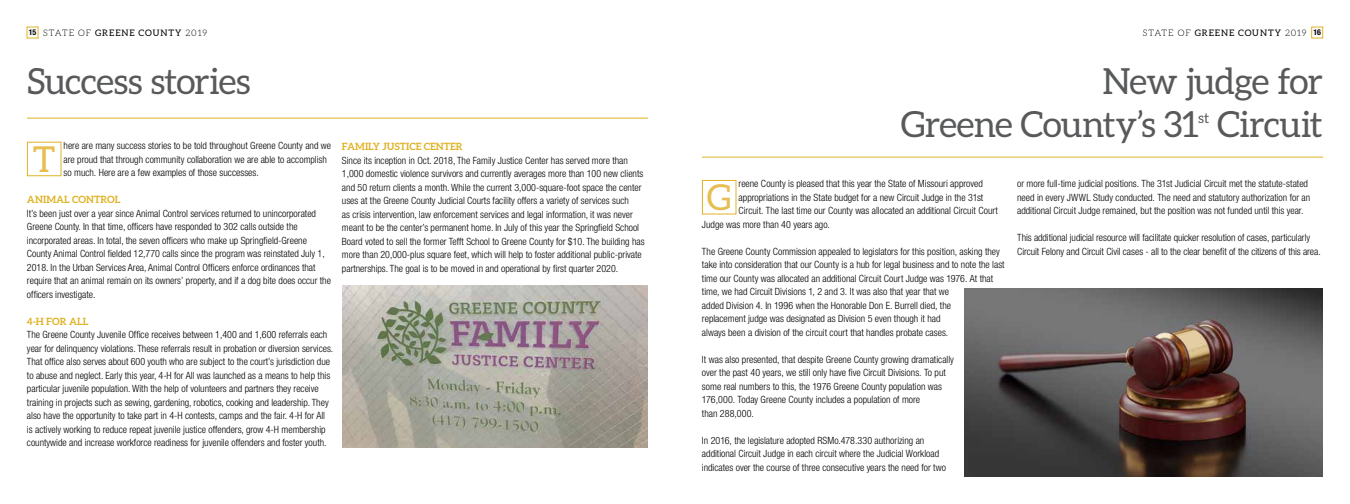
<style>
.page{position:relative;width:1350px;height:504px;background:#fff}
.page>*{position:absolute;margin:0;border:0;box-sizing:border-box;transform-origin:0 0}
.t1{font:36px/43.2px "Aleo";letter-spacing:-.02em;color:#58595b}
.t2{font:35.8px "Aleo";color:#e6be52}
.t3{font:14.4px "Aleo";color:#58595b}
.t4{font:300 condensed 10px/13.5px "Helvetica Neue LT Std";color:#000}
.t5{font:700 10px "Aleo";color:#e0b225}
.t6{font:9px "Aleo";letter-spacing:.105em;color:#000}
.s1{font-family:"Helvetica Neue LT Std";font-weight:700;font-stretch:condensed;font-size:8px}
.s2{font-weight:300}
</style>
<div class="page">
<div style="left:1311px;top:27px;width:12px;height:11px;border:1px solid #e0b225"></div>
<hr style="left:27px;top:118px;width:621px;height:1px;background:#e0b225">
<div style="left:27px;top:142px;width:34px;height:34px;border:1px solid #e0b225"></div>
<div style="left:702px;top:180px;width:34px;height:34px;border:1px solid #e0b225"></div>
<hr style="left:702px;top:157px;width:621px;height:1px;background:#e0b225">
<img style="left:964px;top:289px;width:359px;height:188px">
<img style="left:342px;top:286px;width:306px;height:162px">
<p class="t6" style="left:29px;top:28px;width:180px"><span class="s1">15</span> <span class="s2">STATE OF</span> GREENE COUNTY <span class="s2">2019</span></p>
<p class="t6" style="left:1143px;top:28px;width:180px"><span class="s2">STATE OF</span> GREENE COUNTY <span class="s2">2019</span> <span class="s1">16</span></p>
<h1 class="t1" style="left:27px;top:59px;width:225px">Success stories</h1>
<h1 class="t1" style="left:901px;top:59px;width:424px;text-indent:202px">New judge for<br>Greene County’s 31</h1>
<h3 class="t3" style="left:1198px;top:110px;width:13px">st</h3>
<h1 class="t1" style="left:1217px;top:103px;width:107px">Circuit</h1>
<p class="t4" style="left:64px;top:139px;width:269px">here are many success stories to be told throughout Greene County and we are proud that through community collaboration we are able to accomplish so much. Here are a few examples of those successes.</p>
<p class="t5" style="left:27px;top:194px;width:95px">ANIMAL CONTROL</p>
<p class="t4" style="left:27px;top:206px;width:306px">It’s been just over a year since Animal Control services returned to unincorporated Greene County. In that time, officers have responded to 302 calls outside the incorporated areas. In total, the seven officers who make up Springfield-Greene County Animal Control fielded 12,770 calls since the program was reinstated July 1, 2018. In the Urban Services Area, Animal Control Officers enforce ordinances that require that an animal remain on its owners’ property, and if a dog bite does occur the officers investigate.</p>
<p class="t5" style="left:27px;top:315px;width:63px">4-H FOR ALL</p>
<p class="t4" style="left:27px;top:328px;width:308px">The Greene County Juvenile Office receives between 1,400 and 1,600 referrals each year for delinquency violations. These referrals result in probation or diversion services.<br>That office also serves about 600 youth who are subject to the court’s jurisdiction due to abuse and neglect. Early this year, 4-H for All was launched as a means to help this particular juvenile population. With the help of volunteers and partners they receive training in projects such as sewing, gardening, robotics, cooking and leadership. They also have the opportunity to take part in 4-H contests, camps and the fair. 4-H for All<br>is actively working to reduce repeat juvenile justice offenders, grow 4-H membership countywide and increase workforce readiness for juvenile offenders and foster youth.</p>
<p class="t5" style="left:342px;top:141px;width:122px">FAMILY JUSTICE CENTER</p>
<p class="t4" style="left:342px;top:153px;width:304px">Since its inception in Oct. 2018, The Family Justice Center has served more than 1,000 domestic violence survivors and currently averages more than 100 new clients and 50 return clients a month. While the current 3,000-square-foot space the center uses at the Greene County Judicial Courts facility offers a variety of services such<br>as crisis intervention, law enforcement services and legal information, it was never meant to be the center’s permanent home. In July of this year the Springfield School Board voted to sell the former Tefft School to Greene County for $10. The building has more than 20,000-plus square feet, which will help to foster additional public-private partnerships. The goal is to be moved in and operational by first quarter 2020.</p>
<h2 class="t2" style="left:33px;top:139px;width:24px">T</h2>
<p class="t4" style="left:739px;top:177px;width:246px">reene County is pleased that this year the State of Missouri approved</p>
<p class="t4" style="left:739px;top:190px;width:246px">appropriations in the State budget for a new Circuit Judge in the 31st</p>
<p class="t4" style="left:739px;top:204px;width:261px">Circuit. The last time our County was allocated an additional Circuit Court</p>
<p class="t4" style="left:702px;top:217px;width:129px">Judge was more than 40 years ago.</p>
<p class="t4" style="left:702px;top:244px;width:304px">The Greene County Commission appealed to legislators for this position, asking they take into consideration that our County is a hub for legal business and to note the last time our County was allocated an additional Circuit Court Judge was 1976. At that time, we had Circuit Divisions 1, 2 and 3. It was also that year that we<br>added Division 4. In 1996 when the Honorable Don E. Burrell died, the<br>replacement judge was designated as Division 5 even though it had<br>always been a division of the circuit court that handles probate cases.</p>
<p class="t4" style="left:702px;top:352px;width:253px">It was also presented, that despite Greene County growing dramatically over the past 40 years, we still only have five Circuit Divisions. To put some real numbers to this, the 1976 Greene County population was 176,000. Today Greene County includes a population of more<br>than 288,000.</p>
<p class="t4" style="left:702px;top:433px;width:246px">In 2016, the legislature adopted RSMo.478.330 authorizing an additional Circuit Judge in each circuit where the Judicial Workload indicates over the course of three consecutive years the need for two</p>
<p class="t4" style="left:1017px;top:177px;width:295px">or more full-time judicial positions. The 31st Judicial Circuit met the statute-stated need in every JWWL Study conducted. The need and statutory authorization for an additional Circuit Judge remained, but the position was not funded until this year.</p>
<p class="t4" style="left:1017px;top:231px;width:305px">This additional judicial resource will facilitate quicker resolution of cases, particularly<br>Circuit Felony and Circuit Civil cases - all to the clear benefit of the citizens of this area.</p>
<h2 class="t2" style="left:707px;top:177px;width:26px">G</h2>
</div>
